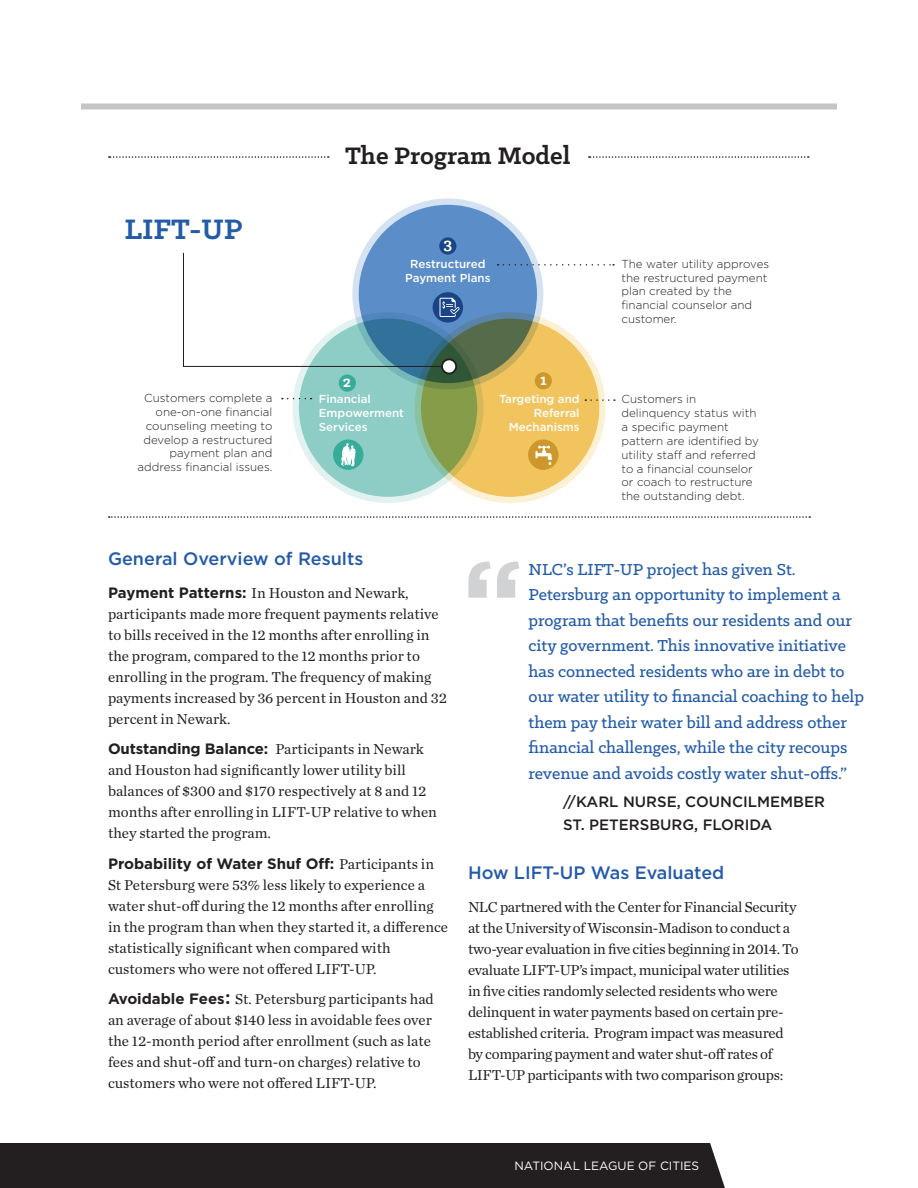
<style>
.page{position:relative;width:918px;height:1188px;background:#fff}
.page>*{position:absolute;margin:0;border:0;box-sizing:border-box;transform-origin:0 0}
.t1{font:700 112.5px "Gotham";color:#d1d2d3}
.t2{font:700 31.8px "Klinic Slab";color:#245ba8}
.t3{font:700 27px "Klinic Slab";color:#231f20}
.t4{font:500 18px/25.5px "Klinic Slab";color:#245ba8}
.t5{font:500 18px "Gotham";color:#245ba8}
.t6{font:700 17.4px "Klinic Slab";color:#fff}
.t7{font:15px/21px "Chronicle Text G1";color:#231f20}
.t8{font:15px/21px "Chronicle Text G1";letter-spacing:-.02em;color:#231f20}
.t9{font:500 15px/22.5px "Gotham";color:#231f20}
.t10{font:12px "Gotham";color:#fff}
.t11{font:300 11.55px/14px "Gotham";color:#231f20}
.t12{font:500 11.55px/14px "Gotham";color:#fff;text-align:right}
.s1{font-family:"Gotham";font-weight:700}
.s2{font-family:"Calibri";font-weight:700;font-size:21px}
</style>
<div class="page">
<div style="left:0;top:1143px;width:725px;height:45px;background:#231f20"></div>
<div style="left:81px;top:104px;width:756px;height:6px;background:#c3c5c7"></div>
<svg style="left:415px;top:312px;width:191px;height:191px;background:#fbf0d2"></svg>
<svg style="left:293px;top:312px;width:191px;height:191px"></svg>
<svg style="left:352px;top:198px;width:191px;height:191px;background:#d2e0f0"></svg>
<svg style="left:299px;top:319px;width:178px;height:178px;background:#8cccc3"></svg>
<svg style="left:421px;top:319px;width:178px;height:178px;background:#d9ba59"></svg>
<svg style="left:359px;top:205px;width:178px;height:178px;background:#5883a7"></svg>
<svg style="left:498px;top:264px;width:116px;height:2px"></svg>
<svg style="left:585px;top:399px;width:30px;height:2px"></svg>
<svg style="left:282px;top:398px;width:30px;height:1px"></svg>
<div style="left:535px;top:372px;width:17px;height:17px;background:#cd972b;border-radius:50%"></div>
<div style="left:339px;top:374px;width:17px;height:18px;background:#38ac9b;border-radius:50%"></div>
<div style="left:439px;top:237px;width:17px;height:18px;background:#194586;border-radius:50%"></div>
<div style="left:528px;top:439px;width:31px;height:31px;background:#cd972b;border-radius:50%"></div>
<svg style="left:535px;top:446px;width:17px;height:19px"></svg>
<div style="left:433px;top:292px;width:30px;height:31px;background:#194586;border-radius:50%"></div>
<svg style="left:183px;top:253px;width:277px;height:121px"></svg>
<div style="left:333px;top:439px;width:30px;height:31px;background:#38ac9b;border-radius:50%"></div>
<svg style="left:341px;top:443px;width:15px;height:23px"></svg>
<svg style="left:109px;top:156px;width:220px;height:2px"></svg>
<svg style="left:589px;top:156px;width:220px;height:2px"></svg>
<svg style="left:109px;top:516px;width:701px;height:2px"></svg>
<p class="t2" style="left:124px;top:208px;width:120px">LIFT-UP</p>
<p class="t3" style="left:345px;top:138px;width:227px">The Program Model</p>
<p class="t6" style="left:443px;top:233px;width:10px">3</p>
<p class="t12" style="left:405px;top:256px;width:87px;text-align:center">Restructured<br>Payment Plans</p>
<p class="t6" style="left:343px;top:371px;width:10px">2</p>
<p class="t6" style="left:540px;top:368px;width:8px">1</p>
<p class="t11" style="left:138px;top:391px;width:136px;text-align:right">Customers complete a one-on-one financial counseling meeting to develop a restructured payment plan and address financial issues.</p>
<p class="t12" style="left:499px;top:392px;width:82px">Targeting and<br>Referral<br>Mechanisms</p>
<p class="t12" style="left:319px;top:392px;width:87px;text-align:left">Financial<br>Empowerment<br>Services</p>
<p class="t11" style="left:622px;top:256px;width:149px">The water utility approves the restructured payment plan created by the financial counselor and customer.</p>
<p class="t11" style="left:622px;top:392px;width:139px">Customers in delinquency status with a specific payment pattern are identified by utility sta and referred to a financial counselor or coach to restructure the outstanding debt.</p>
<p class="t5" style="left:108px;top:547px;width:257px">General Overview of Results</p>
<p class="t7" style="left:108px;top:582px;width:340px"><span class="s1">Payment Patterns:</span> In Houston and Newark, participants made more frequent payments relative to bills received in the 12 months after enrolling in the program, compared to the 12 months prior to enrolling in the program. The frequency of making payments increased by 36 percent in Houston and 32 percent in Newark.</p>
<p class="t7" style="left:108px;top:738px;width:331px"><span class="s1">Outstanding Balance:</span> Participants in Newark and Houston had significantly lower utility bill balances of $300 and $170 respectively at 8 and 12 months after enrolling in LIFT-UP relative to when they started the program.</p>
<p class="t7" style="left:108px;top:852px;width:342px"><span class="s1">Probability of Water Shuf Off:</span> Participants in St Petersburg were 53% less likely to experience a water shut-off during the 12 months after enrolling in the program than when they started it, a difference statistically significant when compared with customers who were not offered LIFT-UP.</p>
<p class="t7" style="left:108px;top:987px;width:327px"><span class="s1">Avoidable Fees</span><span class="s2">:</span> St. Petersburg participants had an average of about $140 less in avoidable fees over the 12-month period after enrollment (such as late fees and shut-off and turn-on charges) relative to customers who were not offered LIFT-UP.</p>
<p class="t1" style="left:462px;top:526px;width:62px">“</p>
<p class="t4" style="left:529px;top:556px;width:337px">NLC’s LIFT-UP project has given St.<br>Petersburg an opportunity to implement a program that benefits our residents and our city government. This innovative initiative has connected residents who are in debt to our water utility to financial coaching to help them pay their water bill and address other financial challenges, while the city recoups revenue and avoids costly water shut-offs.”</p>
<p class="t9" style="left:563px;top:791px;width:263px">//KARL NURSE, COUNCILMEMBER<br>ST. PETERSBURG, FLORIDA</p>
<p class="t5" style="left:468px;top:861px;width:258px">How LIFT-UP Was Evaluated</p>
<p class="t8" style="left:468px;top:896px;width:332px">NLC partnered with the Center for Financial Security at the University of Wisconsin-Madison to conduct a two-year evaluation in five cities beginning in 2014. To evaluate LIFT-UP’s impact, municipal water utilities in five cities randomly selected residents who were delinquent in water payments based on certain pre&shy;established criteria. Program impact was measured by comparing payment and water shut-off rates of LIFT-UP participants with two comparison groups:</p>
<p class="t10" style="left:515px;top:1158px;width:186px">NATIONAL LEAGUE OF CITIES</p>
</div>
